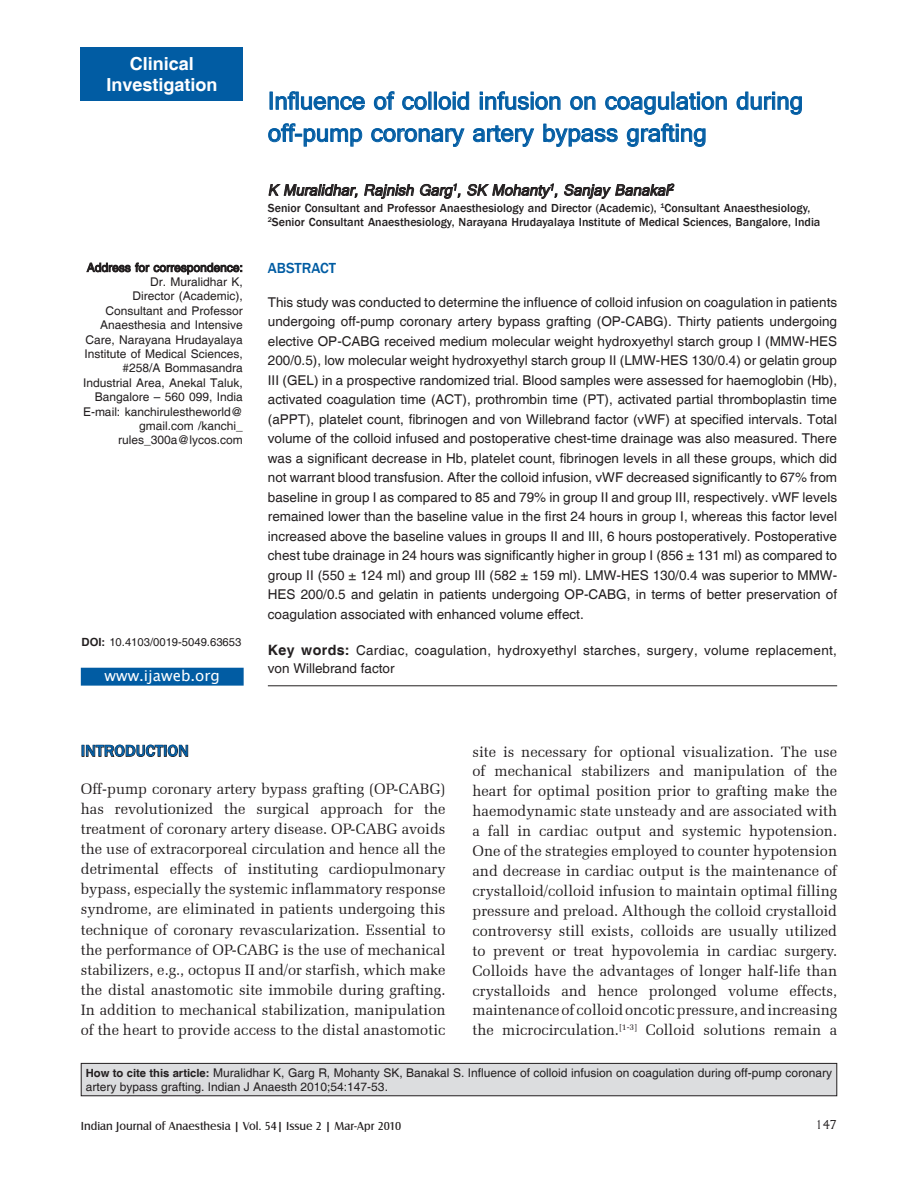
<style>
.page{position:relative;width:918px;height:1188px;background:#fff}
.page>*{position:absolute;margin:0;border:0;box-sizing:border-box;transform-origin:0 0}
.AT{font:24px/32.1px "Microsoft Sans Serif";color:#015ca3}
.AH{font:700 18px/21.6px "Helvetica";color:#fff;text-align:center}
.t1{font:500 16.5px "Franklin Gothic";color:#015ca3}
.TX{font:15px/20px "Zapf Elliptical 711 BT";color:#231f20;text-align:justify}
.AU{font:italic 15px "Microsoft Sans Serif";color:#231f20}
.ADD_1{font:15px "Lucida Sans Unicode";color:#fff}
.ABSH{font:500 15px "Franklin Gothic";color:#015ca3}
.ABS{font:13.5px/19.5px "Helvetica";color:#231f20;text-align:justify}
.KWD{font:13.5px/18px "Helvetica";letter-spacing:.025em;color:#231f20}
.ADD{font:12px/14.4px "Helvetica";color:#231f20;text-align:right}
.AFF{font:500 12px/14.4px "Franklin Gothic";color:#231f20}
.HTC{font:12px/14.4px "Helvetica";color:#231f20}
.t2{font:12px "Castle T";color:#231f20}
.t3{font:300 12px "Flareserif 821 BT";color:#231f20}
.ADD_1-2{font:11.25px "Helvetica";color:#231f20}
.s1{font-weight:700}
.s2{font-weight:700;font-size:14.25px}
.s3{font-weight:700;font-size:11.25px}
</style>
<div class="page">
<div style="left:270px;top:92px;width:3px;height:18px;border:1px solid #015ca3"></div>
<svg style="left:275px;top:91px;width:90px;height:19px"></svg>
<svg style="left:374px;top:91px;width:21px;height:19px"></svg>
<svg style="left:402px;top:96px;width:25px;height:14px"></svg>
<div style="left:434px;top:92px;width:3px;height:18px;border:1px solid #015ca3"></div>
<svg style="left:438px;top:91px;width:31px;height:19px"></svg>
<svg style="left:480px;top:91px;width:81px;height:19px"></svg>
<svg style="left:570px;top:96px;width:26px;height:14px"></svg>
<svg style="left:605px;top:92px;width:122px;height:23px"></svg>
<svg style="left:736px;top:91px;width:66px;height:24px"></svg>
<svg style="left:268px;top:123px;width:94px;height:24px"></svg>
<svg style="left:371px;top:128px;width:94px;height:19px"></svg>
<svg style="left:473px;top:125px;width:62px;height:22px"></svg>
<svg style="left:543px;top:123px;width:75px;height:24px"></svg>
<svg style="left:627px;top:123px;width:79px;height:24px"></svg>
<svg style="left:268px;top:184px;width:90px;height:14px"></svg>
<svg style="left:364px;top:183px;width:97px;height:16px"></svg>
<svg style="left:467px;top:183px;width:91px;height:16px"></svg>
<svg style="left:564px;top:183px;width:111px;height:16px"></svg>
<svg style="left:82px;top:744px;width:106px;height:13px"></svg>
<div style="left:81px;top:1063px;width:756px;height:33px;background:#dcdddf"></div>
<div style="left:81px;top:1063px;width:756px;height:33px;border:1px solid #231f20"></div>
<hr style="left:268px;top:685px;width:569px;height:1px;background:#231f20">
<svg style="left:87px;top:263px;width:155px;height:11px"></svg>
<div style="left:82px;top:668px;width:161px;height:17px;background:#015ca3"></div>
<div style="left:81px;top:668px;width:163px;height:18px;border:2px solid #015ca3"></div>
<div style="left:81px;top:47px;width:162px;height:54px;background:#015ca3"></div>
<p class="AH" style="left:106px;top:53px;width:113px">Clinical<br>Investigation</p>
<p class="ADD" style="left:83px;top:261px;width:161px">Address for correspondence:<br>Dr. Muralidhar K,<br>Director (Academic),<br>Consultant and Professor<br>Anaesthesia and Intensive<br>Care, Narayana Hrudayalaya<br>Institute of Medical Sciences, #258/A Bommasandra<br>Industrial Area, Anekal Taluk,<br>Bangalore – 560 099, India<br>E-mail: kanchirulestheworld@ gmail.com /kanchi_ rules_300a@lycos.com</p>
<p class="ADD_1-2" style="left:82px;top:635px;width:161px"><span class="s1">DOI:</span> 10.4103/0019-5049.63653</p>
<p class="ADD_1" style="left:105px;top:664px;width:117px">www.ijaweb.org</p>
<p class="AT" style="left:268px;top:85px;width:537px">Influence of colloid infusion on coagulation during off-pump coronary artery bypass grafting</p>
<p class="AU" style="left:268px;top:182px;width:409px">K Muralidhar, Rajnish Garg<sup>1</sup>, SK Mohanty<sup>1</sup>, Sanjay Banakal<sup>2</sup></p>
<p class="AFF" style="left:268px;top:201px;width:554px">Senior Consultant and Professor Anaesthesiology and Director (Academic), <sup>1</sup>Consultant Anaesthesiology,<br><sup>2</sup>Senior Consultant Anaesthesiology, Narayana Hrudayalaya Institute of Medical Sciences, Bangalore, India</p>
<p class="ABSH" style="left:268px;top:259px;width:70px">ABSTRACT</p>
<p class="ABS" style="left:268px;top:293px;width:571px">This study was conducted to determine the influence of colloid infusion on coagulation in patients undergoing off-pump coronary artery bypass grafting (OP-CABG). Thirty patients undergoing elective OP-CABG received medium molecular weight hydroxyethyl starch group I (MMW-HES 200/0.5), low molecular weight hydroxyethyl starch group II (LMW-HES 130/0.4) or gelatin group III (GEL) in a prospective randomized trial. Blood samples were assessed for haemoglobin (Hb), activated coagulation time (ACT), prothrombin time (PT), activated partial thromboplastin time (aPPT), platelet count, fibrinogen and von Willebrand factor (vWF) at specified intervals. Total volume of the colloid infused and postoperative chest-time drainage was also measured. There was a significant decrease in Hb, platelet count, fibrinogen levels in all these groups, which did not warrant blood transfusion. After the colloid infusion, vWF decreased significantly to 67% from baseline in group I as compared to 85 and 79% in group II and group III, respectively. vWF levels remained lower than the baseline value in the first 24 hours in group I, whereas this factor level increased above the baseline values in groups II and III, 6 hours postoperatively. Postoperative chest tube drainage in 24 hours was significantly higher in group I (856 ± 131 ml) as compared to group II (550 ± 124 ml) and group III (582 ± 159 ml). LMW-HES 130/0.4 was superior to MMW-HES 200/0.5 and gelatin in patients undergoing OP-CABG, in terms of better preservation of coagulation associated with enhanced volume effect.</p>
<p class="KWD" style="left:268px;top:641px;width:571px"><span class="s2">Key words:</span> Cardiac, coagulation, hydroxyethyl starches, surgery, volume replacement, von Willebrand factor</p>
<h1 class="t1" style="left:81px;top:741px;width:110px">INTRODUCTION</h1>
<p class="TX" style="left:81px;top:778px;width:366px">Off-pump coronary artery bypass grafting (OP-CABG) has revolutionized the surgical approach for the treatment of coronary artery disease. OP-CABG avoids the use of extracorporeal circulation and hence all the detrimental effects of instituting cardiopulmonary bypass, especially the systemic inflammatory response syndrome, are eliminated in patients undergoing this technique of coronary revascularization. Essential to the performance of OP-CABG is the use of mechanical stabilizers, e.g., octopus II and/or starfish, which make the distal anastomotic site immobile during grafting.<br>In addition to mechanical stabilization, manipulation of the heart to provide access to the distal anastomotic</p>
<p class="TX" style="left:472px;top:741px;width:366px">site is necessary for optional visualization. The use of mechanical stabilizers and manipulation of the heart for optimal position prior to grafting make the haemodynamic state unsteady and are associated with a fall in cardiac output and systemic hypotension.<br>One of the strategies employed to counter hypotension and decrease in cardiac output is the maintenance of crystalloid/colloid infusion to maintain optimal filling pressure and preload. Although the colloid crystalloid controversy still exists, colloids are usually utilized to prevent or treat hypovolemia in cardiac surgery.<br>Colloids have the advantages of longer half-life than crystalloids and hence prolonged volume effects, maintenance of colloid oncotic pressure, and increasing the microcirculation.<sup>[1-3]</sup> Colloid solutions remain a</p>
<p class="HTC" style="left:86px;top:1066px;width:748px"><span class="s3">How to cite this article:</span> Muralidhar K, Garg R, Mohanty SK, Banakal S. Influence of colloid infusion on coagulation during off-pump coronary artery bypass grafting. Indian J Anaesth 2010;54:147-53.</p>
<p class="t2" style="left:81px;top:1119px;width:322px">Indian Journal of Anaesthesia | Vol. 54| Issue 2 | Mar-Apr 2010</p>
<p class="t3" style="left:815px;top:1117px;width:23px">147</p>
</div>
